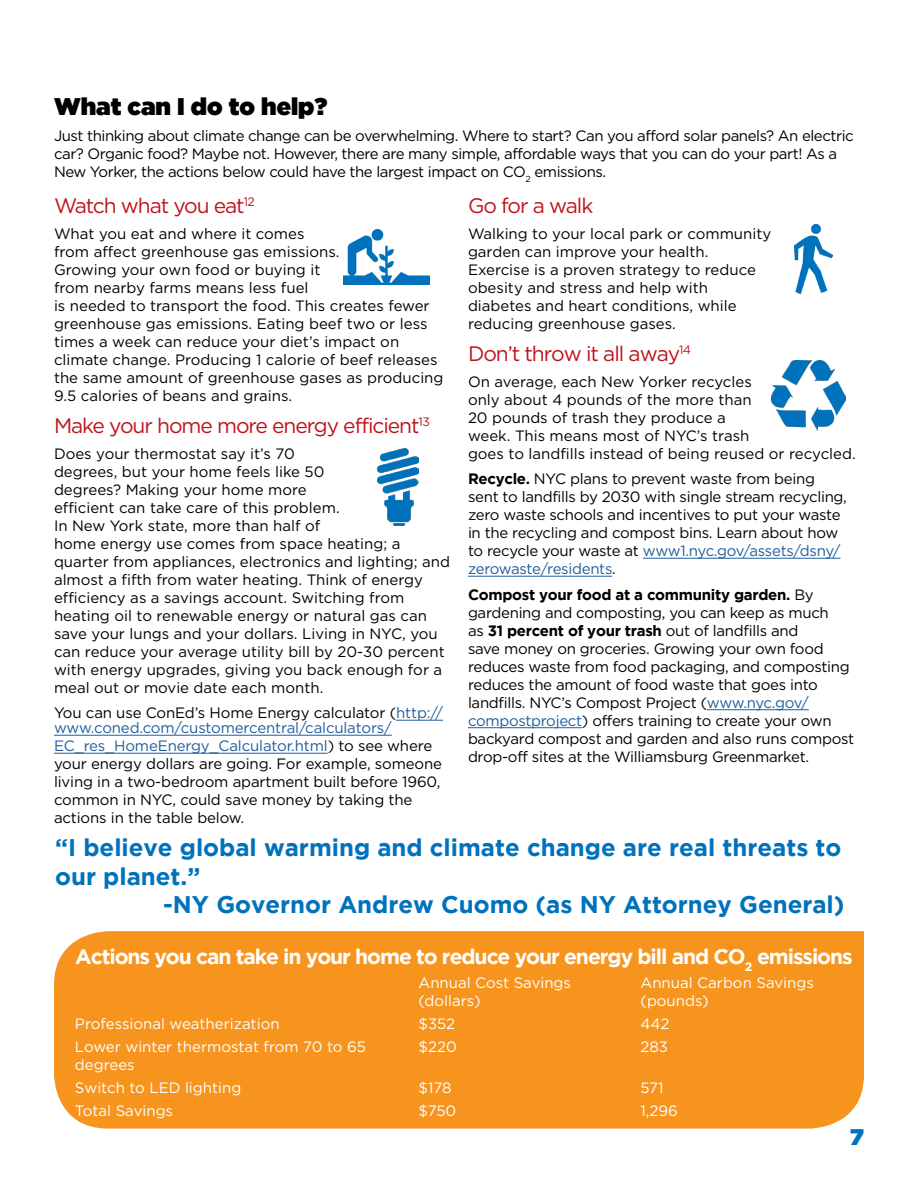
<style>
.page{position:relative;width:918px;height:1188px;background:#fff}
.page>*{position:absolute;margin:0;border:0;box-sizing:border-box;transform-origin:0 0}
.t1{font:700 24px "Gotham";color:#0072bc}
.t2{font:24px "Gotham Ultra";color:#000}
.t3{font:22.5px "Gotham Ultra";color:#0072bc}
.t4{font:21px "Gotham";letter-spacing:-.05em;color:#be141b}
.t5{font:700 21px "Gotham";letter-spacing:-.05em;color:#fff}
.t6{font:15px/18px "Gotham";letter-spacing:-.01em;color:#000}
.t7{font:15px/18px "Gotham";letter-spacing:-.03em;color:#000}
.t8{font:15px "Gotham";color:#fff}
.t9{font:15px/15px "Gotham";letter-spacing:-.01em;color:#215e9e}
.s1{color:#000}
.s2{color:#215e9e}
.s3{font-weight:700}
</style>
<div class="page">
<hr style="left:396px;top:720px;width:47px;height:1px;background:#215e9e">
<hr style="left:54px;top:735px;width:338px;height:1px;background:#215e9e">
<hr style="left:54px;top:753px;width:274px;height:1px;background:#215e9e">
<hr style="left:643px;top:558px;width:198px;height:1px;background:#215e9e">
<hr style="left:468px;top:576px;width:144px;height:1px;background:#215e9e">
<hr style="left:707px;top:709px;width:102px;height:1px;background:#215e9e">
<hr style="left:468px;top:727px;width:114px;height:1px;background:#215e9e">
<img style="left:344px;top:230px;width:85px;height:55px">
<img style="left:377px;top:448px;width:41px;height:77px">
<img style="left:795px;top:225px;width:38px;height:68px">
<img style="left:771px;top:360px;width:74px;height:70px">
<div style="left:54px;top:931px;width:810px;height:198px;background:#f7941e"></div>
<h2 class="t2" style="left:54px;top:93px;width:275px">What can I do to help?</h2>
<p class="t7" style="left:54px;top:126px;width:801px">Just thinking about climate change can be overwhelming. Where to start? Can you afford solar panels? An electric car? Organic food? Maybe not. However, there are many simple, affordable ways that you can do your part! As a<br>New Yorker, the actions below could have the largest impact on CO<sub>2</sub> emissions.</p>
<h3 class="t4" style="left:54px;top:194px;width:202px">Watch what you eat<sup>12</sup></h3>
<p class="t6" style="left:54px;top:224px;width:391px">What you eat and where it comes<br>from affect greenhouse gas emissions.<br>Growing your own food or buying it<br>from nearby farms means less fuel<br>is needed to transport the food. This creates fewer greenhouse gas emissions. Eating beef two or less times a week can reduce your diet’s impact on climate change. Producing 1 calorie of beef releases the same amount of greenhouse gases as producing 9.5 calories of beans and grains.</p>
<h3 class="t4" style="left:54px;top:414px;width:377px">Make your home more energy efficient<sup>13</sup></h3>
<p class="t6" style="left:54px;top:444px;width:397px">Does your thermostat say it’s 70<br>degrees, but your home feels like 50<br>degrees? Making your home more<br>efficient can take care of this problem.<br>In New York state, more than half of<br>home energy use comes from space heating; a quarter from appliances, electronics and lighting; and almost a fifth from water heating. Think of energy efficiency as a savings account. Switching from heating oil to renewable energy or natural gas can save your lungs and your dollars. Living in NYC, you can reduce your average utility bill by 20-30 percent with energy upgrades, giving you back enough for a meal out or movie date each month.</p>
<p class="t9" style="left:54px;top:705px;width:391px"><span class="s1">You can use ConEd’s Home Energy calculator (</span>http:// www.coned.com/customercentral/calculators/</p>
<p class="t6" style="left:54px;top:737px;width:390px"><span class="s2">EC_res_HomeEnergy_Calculator.html</span>) to see where your energy dollars are going. For example, someone living in a two-bedroom apartment built before 1960, common in NYC, could save money by taking the actions in the table below.</p>
<h3 class="t4" style="left:468px;top:194px;width:127px">Go for a walk</h3>
<p class="t6" style="left:468px;top:224px;width:305px">Walking to your local park or community garden can improve your health.<br>Exercise is a proven strategy to reduce obesity and stress and help with diabetes and heart conditions, while reducing greenhouse gases.</p>
<h3 class="t4" style="left:468px;top:342px;width:225px">Don’t throw it all away<sup>14</sup></h3>
<p class="t6" style="left:468px;top:372px;width:389px">On average, each New Yorker recycles<br>only about 4 pounds of the more than<br>20 pounds of trash they produce a<br>week. This means most of NYC’s trash<br>goes to landfills instead of being reused or recycled.</p>
<p class="t6" style="left:468px;top:470px;width:380px"><span class="s3">Recycle.</span> NYC plans to prevent waste from being sent to landfills by 2030 with single stream recycling, zero waste schools and incentives to put your waste in the recycling and compost bins. Learn about how to recycle your waste at <span class="s2">www1.nyc.gov/assets/dsny/ zerowaste/residents</span>.</p>
<p class="t6" style="left:468px;top:585px;width:388px"><span class="s3">Compost your food at a community garden.</span> By gardening and composting, you can keep as much<br>as <span class="s3">31 percent of your trash</span> out of landfills and<br>save money on groceries. Growing your own food reduces waste from food packaging, and composting reduces the amount of food waste that goes into landfills. NYC’s Compost Project (<span class="s2">www.nyc.gov/ compostproject</span>) offers training to create your own backyard compost and garden and also runs compost drop-off sites at the Williamsburg Greenmarket.</p>
<h2 class="t1" style="left:55px;top:834px;width:788px">“I believe global warming and climate change are real threats to</h2>
<h2 class="t1" style="left:55px;top:862px;width:147px">our planet.”</h2>
<h2 class="t1" style="left:163px;top:891px;width:683px">-NY Governor Andrew Cuomo (as NY Attorney General)</h2>
<h3 class="t5" style="left:75px;top:944px;width:779px">Actions you can take in your home to reduce your energy bill and CO<sub>2</sub> emissions</h3>
<p class="t8" style="left:418px;top:975px;width:154px">Annual Cost Savings</p>
<p class="t8" style="left:640px;top:975px;width:175px">Annual Carbon Savings</p>
<p class="t8" style="left:418px;top:993px;width:64px">(dollars)</p>
<p class="t8" style="left:640px;top:993px;width:70px">(pounds)</p>
<p class="t8" style="left:75px;top:1016px;width:206px">Professional weatherization</p>
<p class="t8" style="left:418px;top:1016px;width:38px">$352</p>
<p class="t8" style="left:640px;top:1016px;width:31px">442</p>
<p class="t8" style="left:75px;top:1039px;width:293px">Lower winter thermostat from 70 to 65</p>
<p class="t8" style="left:418px;top:1039px;width:40px">$220</p>
<p class="t8" style="left:640px;top:1039px;width:29px">283</p>
<p class="t8" style="left:75px;top:1057px;width:61px">degrees</p>
<p class="t8" style="left:75px;top:1079px;width:168px">Switch to LED lighting</p>
<p class="t8" style="left:418px;top:1079px;width:35px">$178</p>
<p class="t8" style="left:640px;top:1079px;width:25px">571</p>
<p class="t8" style="left:75px;top:1102px;width:100px">Total Savings</p>
<p class="t8" style="left:418px;top:1102px;width:39px">$750</p>
<p class="t8" style="left:640px;top:1102px;width:39px">1,296</p>
<h2 class="t3" style="left:850px;top:1124px;width:15px">7</h2>
</div>
